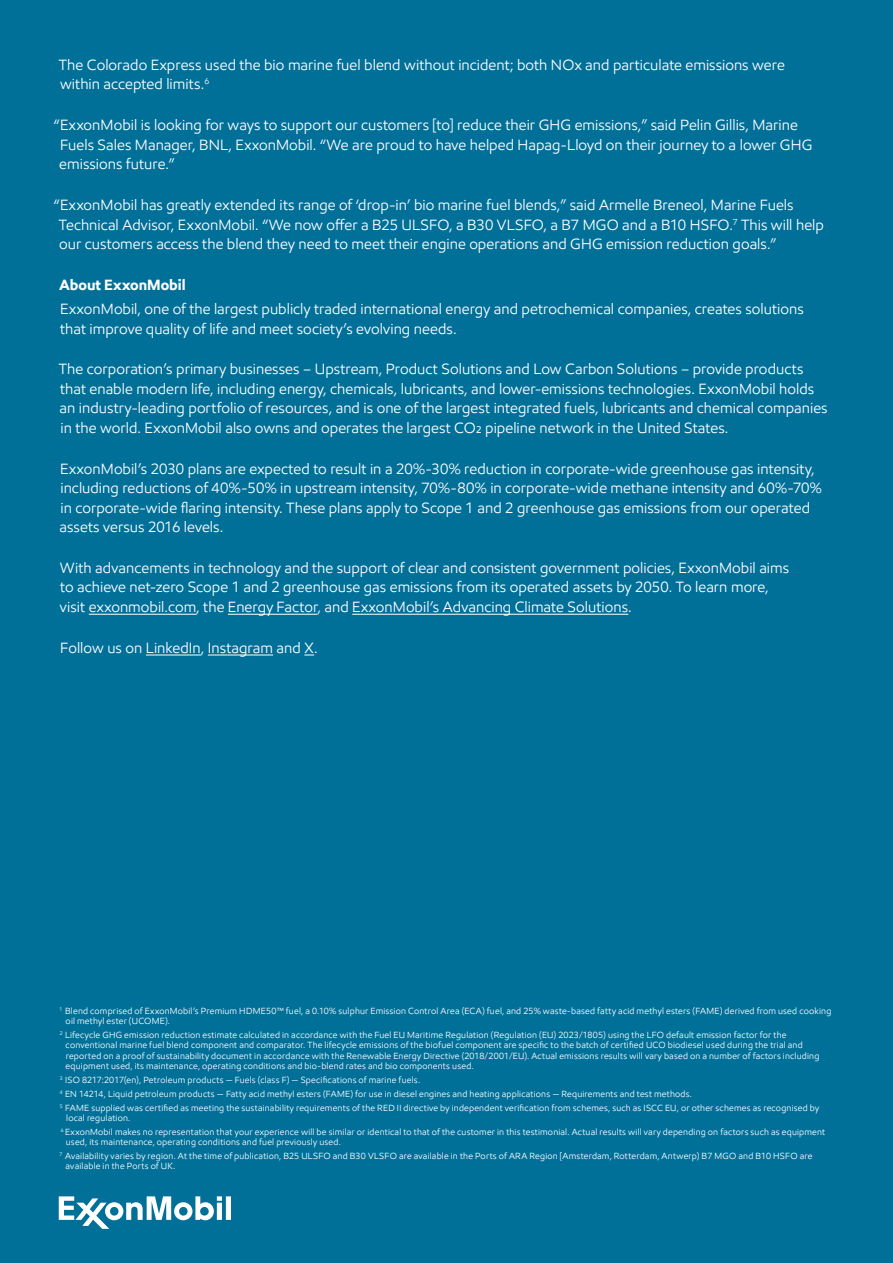
<style>
.page{position:relative;width:893px;height:1263px;background:#007099}
.page>*{position:absolute;margin:0;border:0;box-sizing:border-box;transform-origin:0 0}
.t1{font:15px/19.5px "E Mprint";letter-spacing:.005em;color:#fff}
.t2{font:700 15px "E Mprint";letter-spacing:-.005em;color:#fff}
.t3{font:9px/10.5px "E Mprint";letter-spacing:.02em;color:#fff}
</style>
<div class="page">
<hr style="left:89px;top:614px;width:107px;height:1px;background:#fff">
<hr style="left:228px;top:614px;width:89px;height:1px;background:#fff">
<hr style="left:352px;top:614px;width:276px;height:1px;background:#fff">
<hr style="left:146px;top:655px;width:55px;height:1px;background:#fff">
<hr style="left:208px;top:655px;width:65px;height:1px;background:#fff">
<svg style="left:59px;top:1196px;width:172px;height:33px"></svg>
<p class="t1" style="left:59px;top:55px;width:727px">The Colorado Express used the bio marine fuel blend without incident; both NOx and particulate emissions were within accepted limits.<sup>6</sup></p>
<p class="t1" style="left:59px;top:115px;width:754px;text-indent:-5px">“ExxonMobil is looking for ways to support our customers [to] reduce their GHG emissions,” said Pelin Gillis, Marine<br>Fuels Sales Manager, BNL, ExxonMobil. “We are proud to have helped Hapag-Lloyd on their journey to a lower GHG emissions future.”</p>
<p class="t1" style="left:59px;top:195px;width:766px;text-indent:-5px">“ExxonMobil has greatly extended its range of ‘drop-in’ bio marine fuel blends,” said Armelle Breneol, Marine Fuels<br>Technical Advisor, ExxonMobil. “We now offer a B25 ULSFO, a B30 VLSFO, a B7 MGO and a B10 HSFO.<sup>7</sup> This will help our customers access the blend they need to meet their engine operations and GHG emission reduction goals.”</p>
<p class="t2" style="left:59px;top:276px;width:128px">About ExxonMobil</p>
<p class="t1" style="left:60px;top:299px;width:745px">ExxonMobil, one of the largest publicly traded international energy and petrochemical companies, creates solutions that improve quality of life and meet society’s evolving needs.</p>
<p class="t1" style="left:59px;top:359px;width:770px">The corporation’s primary businesses – Upstream, Product Solutions and Low Carbon Solutions – provide products that enable modern life, including energy, chemicals, lubricants, and lower-emissions technologies. ExxonMobil holds an industry-leading portfolio of resources, and is one of the largest integrated fuels, lubricants and chemical companies in the world. ExxonMobil also owns and operates the largest CO2 pipeline network in the United States.</p>
<p class="t1" style="left:60px;top:459px;width:764px">ExxonMobil’s 2030 plans are expected to result in a 20%-30% reduction in corporate-wide greenhouse gas intensity, including reductions of 40%-50% in upstream intensity, 70%-80% in corporate-wide methane intensity and 60%-70% in corporate-wide flaring intensity. These plans apply to Scope 1 and 2 greenhouse gas emissions from our operated assets versus 2016 levels.</p>
<p class="t1" style="left:60px;top:558px;width:731px">With advancements in technology and the support of clear and consistent government policies, ExxonMobil aims to achieve net-zero Scope 1 and 2 greenhouse gas emissions from its operated assets by 2050. To learn more, visit exxonmobil.com, the Energy Factor, and ExxonMobil’s Advancing Climate Solutions.</p>
<p class="t1" style="left:60px;top:638px;width:259px">Follow us on LinkedIn, Instagram and X.</p>
<p class="t3" style="left:66px;top:1005px;width:767px;text-indent:-6px"><sup>1</sup> Blend comprised of ExxonMobil’s Premium HDME50™ fuel, a 0.10% sulphur Emission Control Area (ECA) fuel, and 25% waste-based fatty acid methyl esters (FAME) derived from used cooking oil methyl ester (UCOME).</p>
<p class="t3" style="left:66px;top:1029px;width:755px;text-indent:-6px"><sup>2</sup> Lifecycle GHG emission reduction estimate calculated in accordance with the Fuel EU Maritime Regulation (Regulation (EU) 2023/1805) using the LFO default emission factor for the conventional marine fuel blend component and comparator. The lifecycle emissions of the biofuel component are specific to the batch of certified UCO biodiesel used during the trial and reported on a proof of sustainability document in accordance with the Renewable Energy Directive (2018/2001/EU). Actual emissions results will vary based on a number of factors including equipment used, its maintenance, operating conditions and bio-blend rates and bio components used.</p>
<p class="t3" style="left:60px;top:1073px;width:761px;line-height:13.6px"><sup>3</sup> ISO 8217:2017(en), Petroleum products — Fuels (class F) — Specifications of marine fuels.<br><sup>4</sup> EN 14214, Liquid petroleum products — Fatty acid methyl esters (FAME) for use in diesel engines and heating applications — Requirements and test methods.<br><sup>5</sup> FAME supplied was certified as meeting the sustainability requirements of the RED II directive by independent verification from schemes, such as ISCC EU, or other schemes as recognised by</p>
<p class="t3" style="left:61px;top:1111px;width:766px;line-height:13.6px;text-indent:5px">local regulation.<br><sup>6</sup> ExxonMobil makes no representation that your experience will be similar or identical to that of the customer in this testimonial. Actual results will vary depending on factors such as equipment</p>
<p class="t3" style="left:60px;top:1135px;width:754px;line-height:13.6px;text-indent:6px">used, its maintenance, operating conditions and fuel previously used.<br><sup>7</sup> Availability varies by region. At the time of publication, B25 ULSFO and B30 VLSFO are available in the Ports of ARA Region [Amsterdam, Rotterdam, Antwerp) B7 MGO and B10 HSFO are</p>
<p class="t3" style="left:66px;top:1161px;width:111px">available in the Ports of UK.</p>
</div>
